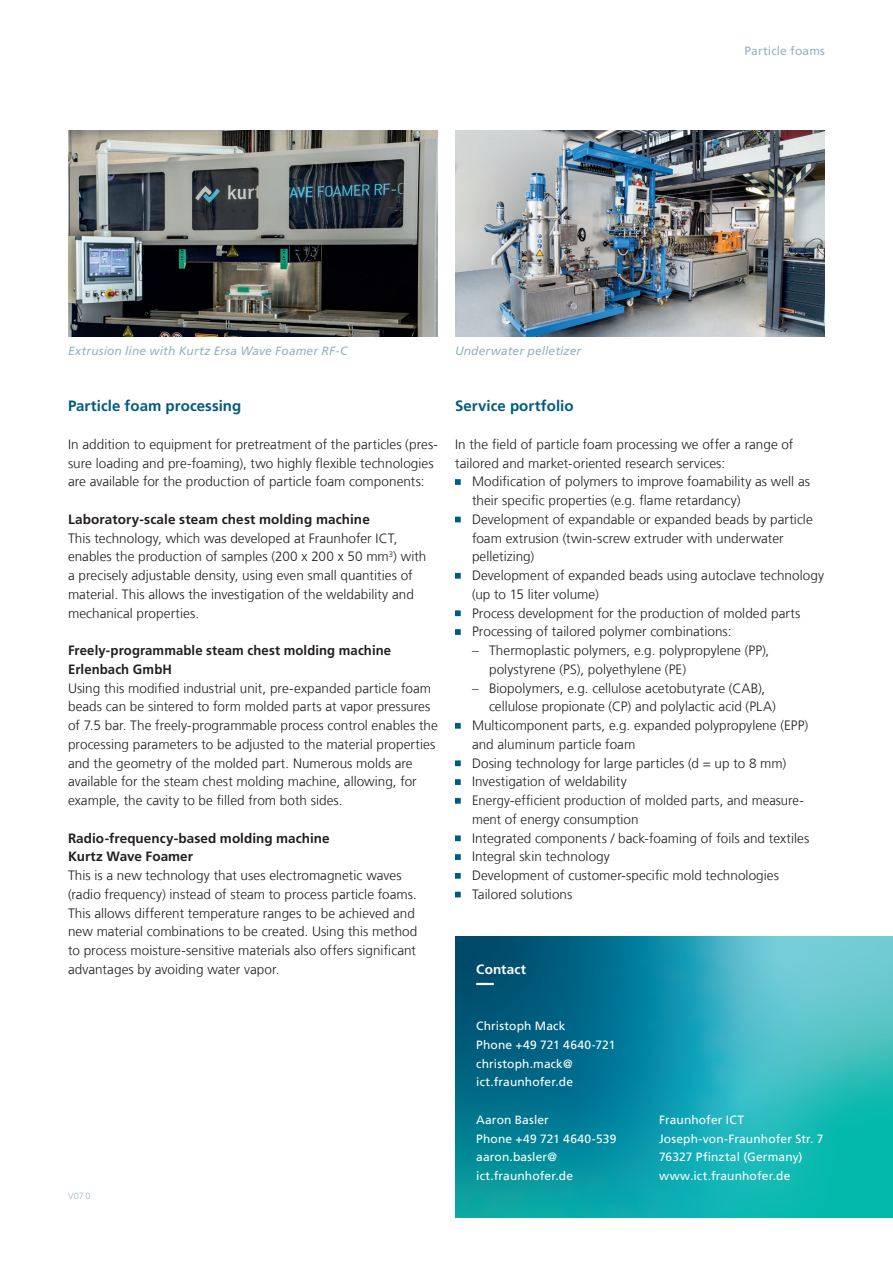
<style>
.page{position:relative;width:893px;height:1263px;background:#fff}
.page>*{position:absolute;margin:0;border:0;box-sizing:border-box;transform-origin:0 0}
.t1{font:700 15px "Frutiger LT Com";letter-spacing:.005em;color:#005b7f}
.t2{font:300 13.5px/18.8px "Frutiger LT Com";letter-spacing:.005em;color:#231f20}
.t3{font:700 13.5px/18.8px "Frutiger LT Com";letter-spacing:.005em;color:#231f20}
.t4{font:700 13.5px "Frutiger LT Com";letter-spacing:.01em;color:#fff}
.t5{font:12px/18.8px "Frutiger LT Com";letter-spacing:.01em;color:#fff}
.t6{font:italic 12px "Frutiger LT Com";letter-spacing:.015em;color:#93b3c3}
.t7{font:12px "Frutiger LT Com";letter-spacing:.01em;color:#93b3c3}
.t8{font:300 9px "Frutiger LT Com";color:#93b3c3}
</style>
<div class="page">
<img style="left:68px;top:130px;width:370px;height:206px">
<svg style="left:455px;top:936px;width:438px;height:282px;background:#1a9aa9"></svg>
<img style="left:455px;top:130px;width:370px;height:206px">
<svg style="left:455px;top:479px;width:6px;height:6px"></svg>
<svg style="left:455px;top:517px;width:6px;height:5px"></svg>
<svg style="left:455px;top:573px;width:6px;height:6px"></svg>
<svg style="left:455px;top:610px;width:6px;height:6px"></svg>
<svg style="left:455px;top:629px;width:6px;height:6px"></svg>
<svg style="left:455px;top:723px;width:6px;height:6px"></svg>
<svg style="left:455px;top:760px;width:6px;height:6px"></svg>
<svg style="left:455px;top:779px;width:6px;height:6px"></svg>
<svg style="left:455px;top:798px;width:6px;height:6px"></svg>
<svg style="left:455px;top:835px;width:6px;height:6px"></svg>
<svg style="left:455px;top:854px;width:6px;height:6px"></svg>
<svg style="left:455px;top:873px;width:6px;height:6px"></svg>
<svg style="left:455px;top:892px;width:6px;height:5px"></svg>
<svg style="left:476px;top:983px;width:166px;height:2px"></svg>
<p class="t6" style="left:68px;top:344px;width:281px">Extrusion line with Kurtz Ersa Wave Foamer RF-C</p>
<p class="t6" style="left:455px;top:344px;width:128px">Underwater pelletizer</p>
<p class="t7" style="left:744px;top:44px;width:82px">Particle foams</p>
<p class="t1" style="left:68px;top:397px;width:175px">Particle foam processing</p>
<p class="t2" style="left:68px;top:435px;width:371px">In addition to equipment for pretreatment of the particles (pres&shy;sure loading and pre-foaming), two highly flexible technologies are available for the production of particle foam components:</p>
<p class="t3" style="left:68px;top:510px;width:303px">Laboratory-scale steam chest molding machine</p>
<p class="t2" style="left:68px;top:529px;width:360px">This technology, which was developed at Fraunhofer ICT, enables the production of samples (200 x 200 x 50 mm<sup>3</sup>) with a precisely adjustable density, using even small quantities of material. This allows the investigation of the weldability and mechanical properties.</p>
<p class="t3" style="left:68px;top:641px;width:325px">Freely-programmable steam chest molding machine<br>Erlenbach GmbH</p>
<p class="t2" style="left:68px;top:679px;width:371px">Using this modified industrial unit, pre-expanded particle foam beads can be sintered to form molded parts at vapor pressures of 7.5 bar. The freely-programmable process control enables the processing parameters to be adjusted to the material properties and the geometry of the molded part. Numerous molds are available for the steam chest molding machine, allowing, for example, the cavity to be filled from both sides.</p>
<p class="t3" style="left:68px;top:829px;width:263px">Radio-frequency-based molding machine<br>Kurtz Wave Foamer</p>
<p class="t2" style="left:68px;top:866px;width:351px">This is a new technology that uses electromagnetic waves (radio frequency) instead of steam to process particle foams.<br>This allows different temperature ranges to be achieved and new material combinations to be created. Using this method to process moisture-sensitive materials also offers significant advantages by avoiding water vapor.</p>
<p class="t8" style="left:68px;top:1190px;width:24px">V07.0</p>
<p class="t1" style="left:455px;top:397px;width:120px">Service portfolio</p>
<p class="t2" style="left:455px;top:435px;width:340px">In the field of particle foam processing we offer a range of tailored and market-oriented research services:</p>
<p class="t2" style="left:472px;top:472px;width:354px">Modification of polymers to improve foamability as well as their specific properties (e.g. flame retardancy)<br>Development of expandable or expanded beads by particle foam extrusion (twin-screw extruder with underwater pelletizing)<br>Development of expanded beads using autoclave technology (up to 15 liter volume)<br>Process development for the production of molded parts Processing of tailored polymer combinations:</p>
<p class="t2" style="left:489px;top:641px;width:282px;text-indent:-17px">– Thermoplastic polymers, e.g. polypropylene (PP), polystyrene (PS), polyethylene (PE)</p>
<p class="t2" style="left:472px;top:679px;width:295px">– Biopolymers, e.g. cellulose acetobutyrate (CAB),</p>
<p class="t2" style="left:489px;top:697px;width:288px">cellulose propionate (CP) and polylactic acid (PLA)</p>
<p class="t2" style="left:472px;top:716px;width:338px">Multicomponent parts, e.g. expanded polypropylene (EPP)</p>
<p class="t2" style="left:472px;top:735px;width:165px">and aluminum particle foam</p>
<p class="t2" style="left:472px;top:754px;width:316px">Dosing technology for large particles (d = up to 8 mm)</p>
<p class="t2" style="left:472px;top:772px;width:156px">Investigation of weldability</p>
<p class="t2" style="left:472px;top:791px;width:333px">Energy-efficient production of molded parts, and measure-</p>
<p class="t2" style="left:472px;top:810px;width:168px">ment of energy consumption</p>
<p class="t2" style="left:472px;top:829px;width:339px">Integrated components / back-foaming of foils and textiles</p>
<p class="t2" style="left:472px;top:847px;width:139px">Integral skin technology</p>
<p class="t2" style="left:472px;top:866px;width:308px">Development of customer-specific mold technologies</p>
<p class="t2" style="left:472px;top:885px;width:102px">Tailored solutions</p>
<p class="t4" style="left:476px;top:961px;width:51px">Contact</p>
<p class="t5" style="left:476px;top:1017px;width:141px">Christoph Mack<br>Phone +49 721 4640-721 christoph.mack@ ict.fraunhofer.de</p>
<p class="t5" style="left:476px;top:1110px;width:142px">Aaron Basler<br>Phone +49 721 4640-539 aaron.basler@ ict.fraunhofer.de</p>
<p class="t5" style="left:659px;top:1110px;width:166px">Fraunhofer ICT<br>Joseph-von-Fraunhofer Str. 7<br>76327 Pfinztal (Germany) www.ict.fraunhofer.de</p>
</div>
